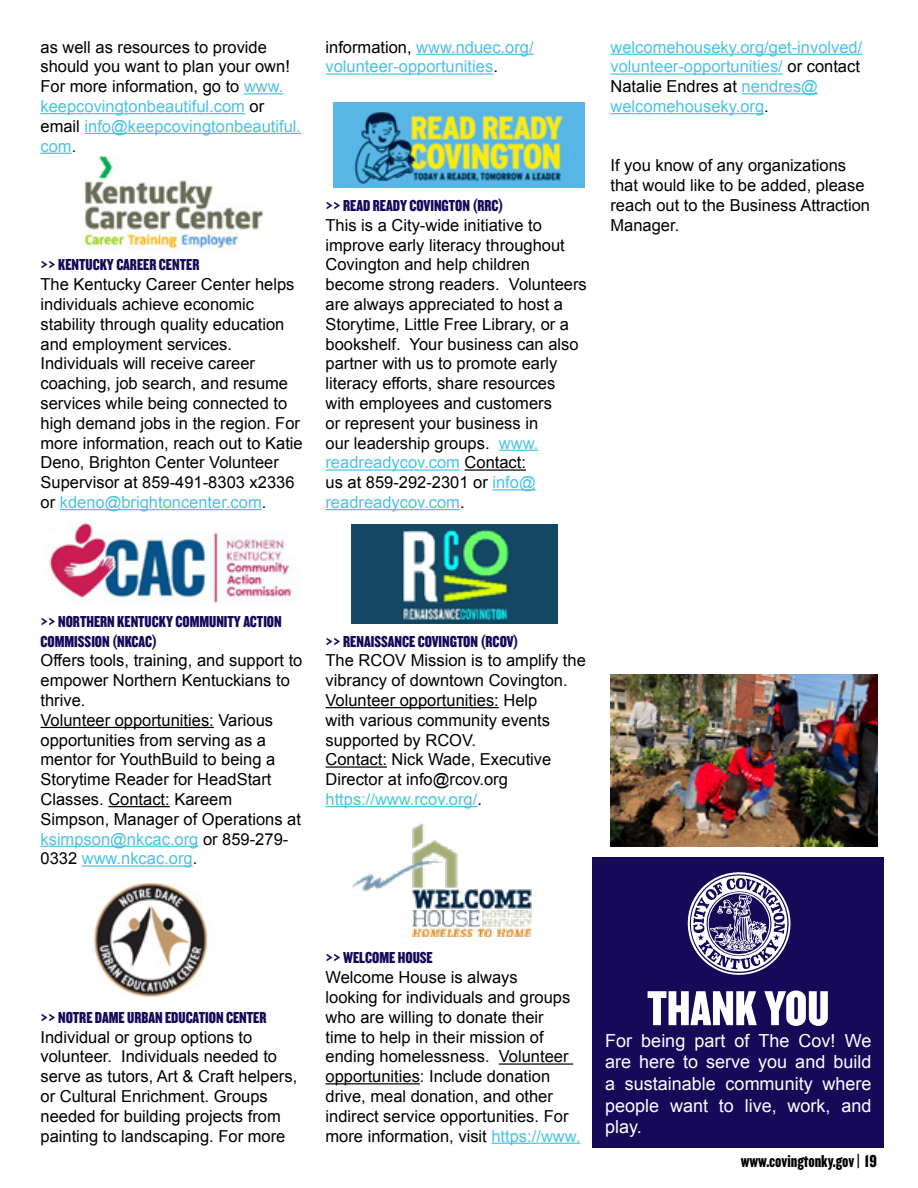
<style>
.page{position:relative;width:918px;height:1188px;background:#fff}
.page>*{position:absolute;margin:0;border:0;box-sizing:border-box;transform-origin:0 0}
.t1{font:51px "Knockout HTF69 Full Liteweight";color:#fff}
.t2{font:18px/21.6px "Arial";color:#fff;text-align:justify}
.t3{font:18px "Knockout HTF69 Full Liteweight";color:#000}
.t4{font:16.5px/19.8px "Arial";color:#000}
.t5{font:16.5px/19.8px "Knockout HTF69 Full Liteweight";color:#150958}
.t6{font:16.5px/19.8px "Arial";color:#4dc2e1}
.s1{color:#4dc2e1}
.s2{color:#000}
</style>
<div class="page">
<hr style="left:244px;top:93px;width:40px;height:1px;background:#4dc2e1">
<hr style="left:40px;top:113px;width:205px;height:1px;background:#4dc2e1">
<hr style="left:85px;top:133px;width:216px;height:1px;background:#4dc2e1">
<hr style="left:40px;top:153px;width:32px;height:1px;background:#4dc2e1">
<hr style="left:60px;top:509px;width:202px;height:1px;background:#4dc2e1">
<hr style="left:40px;top:727px;width:174px;height:1px;background:#000">
<hr style="left:108px;top:806px;width:62px;height:1px;background:#000">
<hr style="left:40px;top:846px;width:158px;height:1px;background:#4dc2e1">
<hr style="left:82px;top:865px;width:111px;height:2px;background:#4dc2e1">
<hr style="left:416px;top:54px;width:118px;height:1px;background:#4dc2e1">
<hr style="left:326px;top:73px;width:167px;height:2px;background:#4dc2e1">
<hr style="left:499px;top:450px;width:39px;height:1px;background:#4dc2e1">
<hr style="left:326px;top:469px;width:134px;height:2px;background:#4dc2e1">
<hr style="left:465px;top:469px;width:61px;height:2px;background:#000">
<hr style="left:492px;top:489px;width:44px;height:1px;background:#4dc2e1">
<hr style="left:326px;top:509px;width:134px;height:1px;background:#4dc2e1">
<hr style="left:326px;top:707px;width:173px;height:1px;background:#000">
<hr style="left:326px;top:766px;width:61px;height:2px;background:#000">
<hr style="left:326px;top:806px;width:151px;height:1px;background:#4dc2e1">
<hr style="left:499px;top:1063px;width:74px;height:2px;background:#000">
<hr style="left:326px;top:1083px;width:94px;height:1px;background:#000">
<hr style="left:491px;top:1143px;width:89px;height:1px;background:#4dc2e1">
<hr style="left:610px;top:54px;width:252px;height:1px;background:#4dc2e1">
<hr style="left:610px;top:73px;width:173px;height:2px;background:#4dc2e1">
<hr style="left:742px;top:93px;width:76px;height:1px;background:#4dc2e1">
<hr style="left:610px;top:113px;width:154px;height:1px;background:#4dc2e1">
<img style="left:351px;top:525px;width:206px;height:99px">
<img style="left:352px;top:823px;width:179px;height:114px">
<div style="left:592px;top:857px;width:292px;height:291px;background:#150958"></div>
<svg style="left:688px;top:872px;width:102px;height:103px"></svg>
<img style="left:93px;top:884px;width:115px;height:112px">
<img style="left:610px;top:674px;width:268px;height:173px">
<img style="left:84px;top:156px;width:180px;height:94px">
<img style="left:47px;top:523px;width:246px;height:81px">
<img style="left:333px;top:102px;width:252px;height:85px">
<p class="t4" style="left:40px;top:37px;width:262px">as well as resources to provide should you want to plan your own!<br>For more information, go to <span class="s1">www. keepcovingtonbeautiful.com</span> or email <span class="s1">info@keepcovingtonbeautiful. com</span>.</p>
<p class="t5" style="left:40px;top:255px;width:160px">&gt;&gt; KENTUCKY CAREER CENTER</p>
<p class="t4" style="left:40px;top:275px;width:264px">The Kentucky Career Center helps individuals achieve economic stability through quality education and employment services.<br>Individuals will receive career coaching, job search, and resume services while being connected to high demand jobs in the region. For more information, reach out to Katie Deno, Brighton Center Volunteer Supervisor at 859-491-8303 x2336 or <span class="s1">kdeno@brightoncenter.com</span>.</p>
<p class="t6" style="left:326px;top:37px;width:210px"><span class="s2">information,</span> www.nduec.org/ volunteer-opportunities<span class="s2">.</span></p>
<p class="t5" style="left:326px;top:196px;width:180px">&gt;&gt; READ READY COVINGTON (RRC)</p>
<p class="t4" style="left:326px;top:215px;width:263px">This is a City-wide initiative to improve early literacy throughout<br>Covington and help children become strong readers. Volunteers are always appreciated to host a<br>Storytime, Little Free Library, or a bookshelf. Your business can also partner with us to promote early literacy efforts, share resources with employees and customers<br>or represent your business in<br>our leadership groups. <span class="s1">www. readreadycov.com</span> Contact:<br>us at 859-292-2301 or <span class="s1">info@ readreadycov.com</span>.</p>
<p class="t6" style="left:610px;top:37px;width:253px">welcomehouseky.org/get-involved/ volunteer-opportunities/ <span class="s2">or contact<br>Natalie Endres at</span> nendres@ welcomehouseky.org<span class="s2">.</span></p>
<p class="t4" style="left:610px;top:156px;width:261px">If you know of any organizations that would like to be added, please reach out to the Business Attraction<br>Manager.</p>
<p class="t5" style="left:40px;top:612px;width:243px">&gt;&gt; NORTHERN KENTUCKY COMMUNITY ACTION<br>COMMISSION (NKCAC)</p>
<p class="t4" style="left:40px;top:651px;width:263px">Offers tools, training, and support to empower Northern Kentuckians to thrive.<br>Volunteer opportunities: Various opportunities from serving as a mentor for YouthBuild to being a<br>Storytime Reader for HeadStart<br>Classes. Contact: Kareem<br>Simpson, Manager of Operations at <span class="s1">ksimpson@nkcac.org</span> or 859-279-<br>0332 <span class="s1">www.nkcac.org</span>.</p>
<p class="t5" style="left:326px;top:632px;width:195px">&gt;&gt; RENAISSANCE COVINGTON (RCOV)</p>
<p class="t4" style="left:326px;top:651px;width:262px">The RCOV Mission is to amplify the vibrancy of downtown Covington.<br>Volunteer opportunities: Help<br>with various community events supported by RCOV.<br>Contact: Nick Wade, Executive<br>Director at info@rcov.org <span class="s1">https://www.rcov.org/</span>.</p>
<p class="t5" style="left:40px;top:1008px;width:228px">&gt;&gt; NOTRE DAME URBAN EDUCATION CENTER</p>
<p class="t4" style="left:40px;top:1027px;width:258px">Individual or group options to volunteer. Individuals needed to serve as tutors, Art &amp; Craft helpers, or Cultural Enrichment. Groups needed for building projects from painting to landscaping. For more</p>
<p class="t5" style="left:326px;top:948px;width:109px">&gt;&gt; WELCOME HOUSE</p>
<p class="t4" style="left:326px;top:968px;width:256px">Welcome House is always<br>looking for individuals and groups who are willing to donate their<br>time to help in their mission of ending homelessness. Volunteer opportunities: Include donation drive, meal donation, and other indirect service opportunities. For more information, visit <span class="s1">https://www.</span></p>
<h1 class="t1" style="left:647px;top:982px;width:184px">THANK YOU</h1>
<p class="t2" style="left:605px;top:1030px;width:268px">For being part of The Cov! We are here to serve you and build a sustainable community where people want to live, work, and play.</p>
<p class="t3" style="left:741px;top:1152px;width:138px">www.covingtonky.gov | 19</p>
</div>
